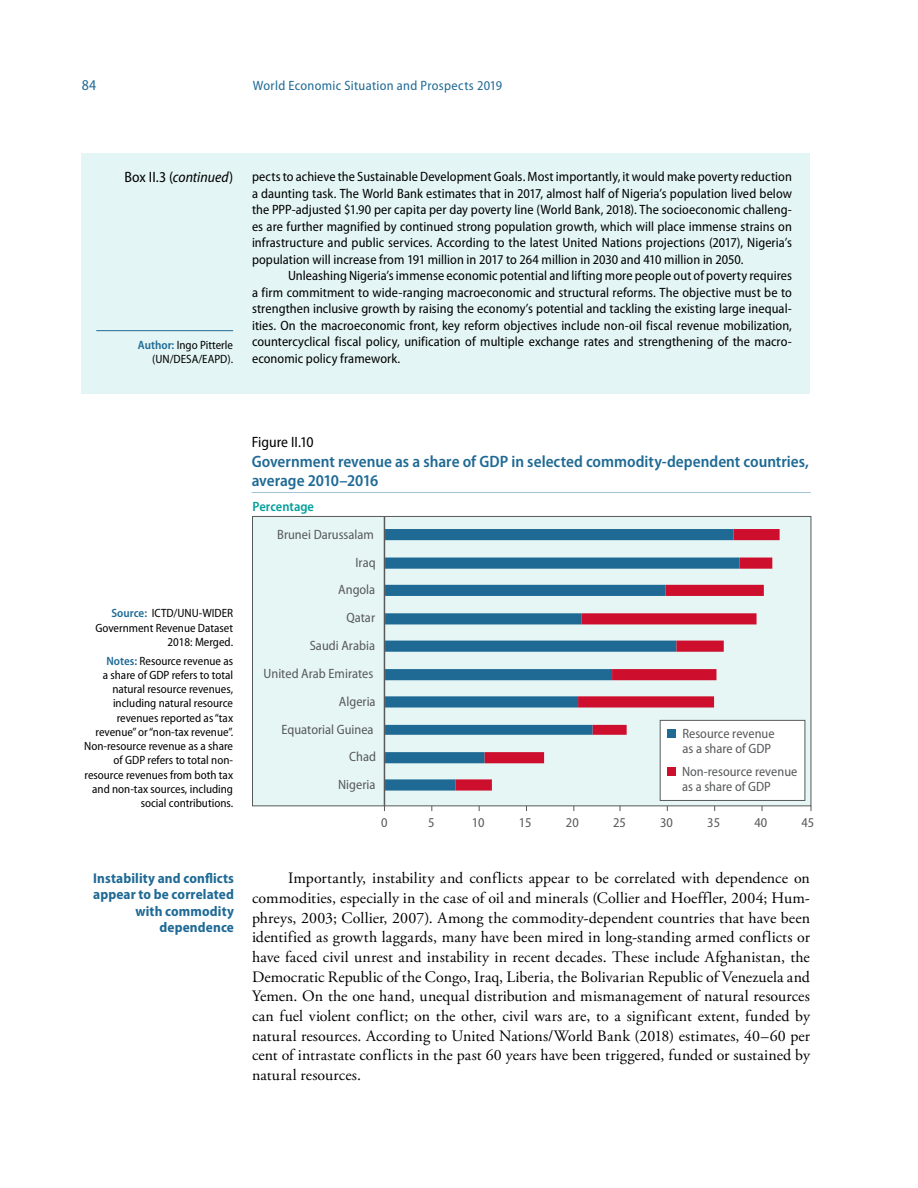
<style>
.page{position:relative;width:918px;height:1188px;background:#fff}
.page>*{position:absolute;margin:0;border:0;box-sizing:border-box;transform-origin:0 0}
.t1{font:600 semi-condensed 16.5px/19.5px "Myriad Pro";color:#1f6a95}
.t2{font:15.9px/19.6px "Adobe Garamond Pro";letter-spacing:.005em;color:#000;text-align:justify}
.t3{font:semi-condensed 15px "Myriad Pro";color:#000}
.t4{font:semi-condensed 15px "Myriad Pro";color:#1f6a95}
.t5{font:700 semi-condensed 14.25px/16.5px "Myriad Pro";letter-spacing:.01em;color:#1f6a95;text-align:right}
.t6{font:semi-condensed 13.5px/16.5px "Myriad Pro";color:#000;text-align:justify}
.t7{font:semi-condensed 13.5px/15px "Myriad Pro";color:#58595b}
.t8{font:semi-condensed 13.5px "Myriad Pro";letter-spacing:.025em;color:#1f6a95}
.t9{font:600 semi-condensed 13.5px "Myriad Pro";color:#00a09b}
.t10{font:semi-condensed 12px/14.2px "Myriad Pro";color:#000;text-align:right}
.s1{font-style:italic}
.s2{font-weight:600;color:#1f6a95}
</style>
<div class="page">
<div style="left:81px;top:153px;width:729px;height:240px;background:#e3f5f4"></div>
<hr style="left:96px;top:330px;width:137px;height:1px;background:#1f6a95">
<hr style="left:252px;top:492px;width:559px;height:1px;background:#a5c3d5">
<div style="left:253px;top:516px;width:558px;height:290px;background:#e6f6f5"></div>
<div style="left:252px;top:516px;width:559px;height:290px;border:1px solid #58595b"></div>
<div style="left:660px;top:720px;width:145px;height:80px;background:#fff"></div>
<div style="left:660px;top:720px;width:145px;height:81px;border:1px solid #58595b"></div>
<svg style="left:385px;top:529px;width:70px;height:262px"></svg>
<svg style="left:455px;top:529px;width:325px;height:262px"></svg>
<hr style="left:384px;top:516px;width:1px;height:290px;background:#58595b">
<div style="left:667px;top:730px;width:9px;height:8px;background:#1f6a95"></div>
<div style="left:667px;top:767px;width:9px;height:9px;background:#ce0e2d"></div>
<p class="t4" style="left:82px;top:77px;width:16px">84</p>
<p class="t8" style="left:253px;top:78px;width:251px">World Economic Situation and Prospects 2019</p>
<p class="t3" style="left:125px;top:169px;width:110px">Box II.3 (<span class="s1">continued</span>)</p>
<p class="t10" style="left:138px;top:338px;width:97px"><span class="s2">Author:</span> Ingo Pitterle (UN/DESA/EAPD).</p>
<p class="t6" style="left:252px;top:169px;width:541px">pects to achieve the Sustainable Development Goals. Most importantly, it would make poverty reduction a daunting task. The World Bank estimates that in 2017, almost half of Nigeria’s population lived below the PPP-adjusted $1.90 per capita per day poverty line (World Bank, 2018). The socioeconomic challeng&shy;es are further magnified by continued strong population growth, which will place immense strains on infrastructure and public services. According to the latest United Nations projections (2017), Nigeria’s population will increase from 191 million in 2017 to 264 million in 2030 and 410 million in 2050.</p>
<p class="t6" style="left:252px;top:268px;width:542px;text-indent:36px">Unleashing Nigeria’s immense economic potential and lifting more people out of poverty requires a firm commitment to wide-ranging macroeconomic and structural reforms. The objective must be to strengthen inclusive growth by raising the economy’s potential and tackling the existing large inequal&shy;ities. On the macroeconomic front, key reform objectives include non-oil fiscal revenue mobilization, countercyclical fiscal policy, unification of multiple exchange rates and strengthening of the macro&shy;economic policy framework.</p>
<p class="t10" style="left:95px;top:606px;width:139px"><span class="s2">Source:</span> ICTD/UNU-WIDER<br>Government Revenue Dataset<br>2018: Merged.</p>
<p class="t10" style="left:84px;top:654px;width:150px"><span class="s2">Notes:</span> Resource revenue as<br>a share of GDP refers to total natural resource revenues, including natural resource revenues reported as “tax revenue” or “non-tax revenue”.<br>Non-resource revenue as a share of GDP refers to total non&shy;resource revenues from both tax and non-tax sources, including social contributions.</p>
<p class="t3" style="left:252px;top:434px;width:63px">Figure II.10</p>
<p class="t1" style="left:252px;top:452px;width:559px">Government revenue as a share of GDP in selected commodity-dependent countries, average 2010–2016</p>
<p class="t9" style="left:253px;top:499px;width:63px">Percentage</p>
<p class="t7" style="left:277px;top:527px;width:98px">Brunei Darussalam</p>
<p class="t7" style="left:356px;top:555px;width:22px">Iraq</p>
<p class="t7" style="left:338px;top:583px;width:39px">Angola</p>
<p class="t7" style="left:346px;top:611px;width:30px">Qatar</p>
<p class="t7" style="left:310px;top:638px;width:67px">Saudi Arabia</p>
<p class="t7" style="left:264px;top:666px;width:111px">United Arab Emirates</p>
<p class="t7" style="left:339px;top:694px;width:38px">Algeria</p>
<p class="t7" style="left:281px;top:722px;width:94px">Equatorial Guinea</p>
<p class="t7" style="left:349px;top:750px;width:28px">Chad</p>
<p class="t7" style="left:338px;top:777px;width:39px">Nigeria</p>
<p class="t7" style="left:682px;top:727px;width:94px">Resource revenue as a share of GDP</p>
<p class="t7" style="left:682px;top:764px;width:117px">Non-resource revenue as a share of GDP</p>
<p class="t7" style="left:381px;top:815px;width:8px">0</p>
<p class="t7" style="left:428px;top:815px;width:8px">5</p>
<p class="t7" style="left:472px;top:815px;width:14px">10</p>
<p class="t7" style="left:519px;top:815px;width:14px">15</p>
<p class="t7" style="left:566px;top:815px;width:14px">20</p>
<p class="t7" style="left:613px;top:815px;width:14px">25</p>
<p class="t7" style="left:660px;top:815px;width:14px">30</p>
<p class="t7" style="left:707px;top:815px;width:14px">35</p>
<p class="t7" style="left:754px;top:815px;width:14px">40</p>
<p class="t7" style="left:802px;top:815px;width:14px">45</p>
<p class="t5" style="left:93px;top:870px;width:142px">Instability and conflicts appear to be correlated with commodity dependence</p>
<p class="t2" style="left:252px;top:869px;width:560px;text-indent:36px">Importantly, instability and conflicts appear to be correlated with dependence on commodities, especially in the case of oil and minerals (Collier and Hoeffler, 2004; Hum&shy;phreys, 2003; Collier, 2007). Among the commodity-dependent countries that have been identified as growth laggards, many have been mired in long-standing armed conflicts or have faced civil unrest and instability in recent decades. These include Afghanistan, the Democratic Republic of the Congo, Iraq, Liberia, the Bolivarian Republic of Venezuela and Yemen. On the one hand, unequal distribution and mismanagement of natural resources can fuel violent conflict; on the other, civil wars are, to a significant extent, funded by natural resources. According to United Nations/World Bank (2018) estimates, 40–60 per cent of intrastate conflicts in the past 60 years have been triggered, funded or sustained by natural resources.</p>
</div>
